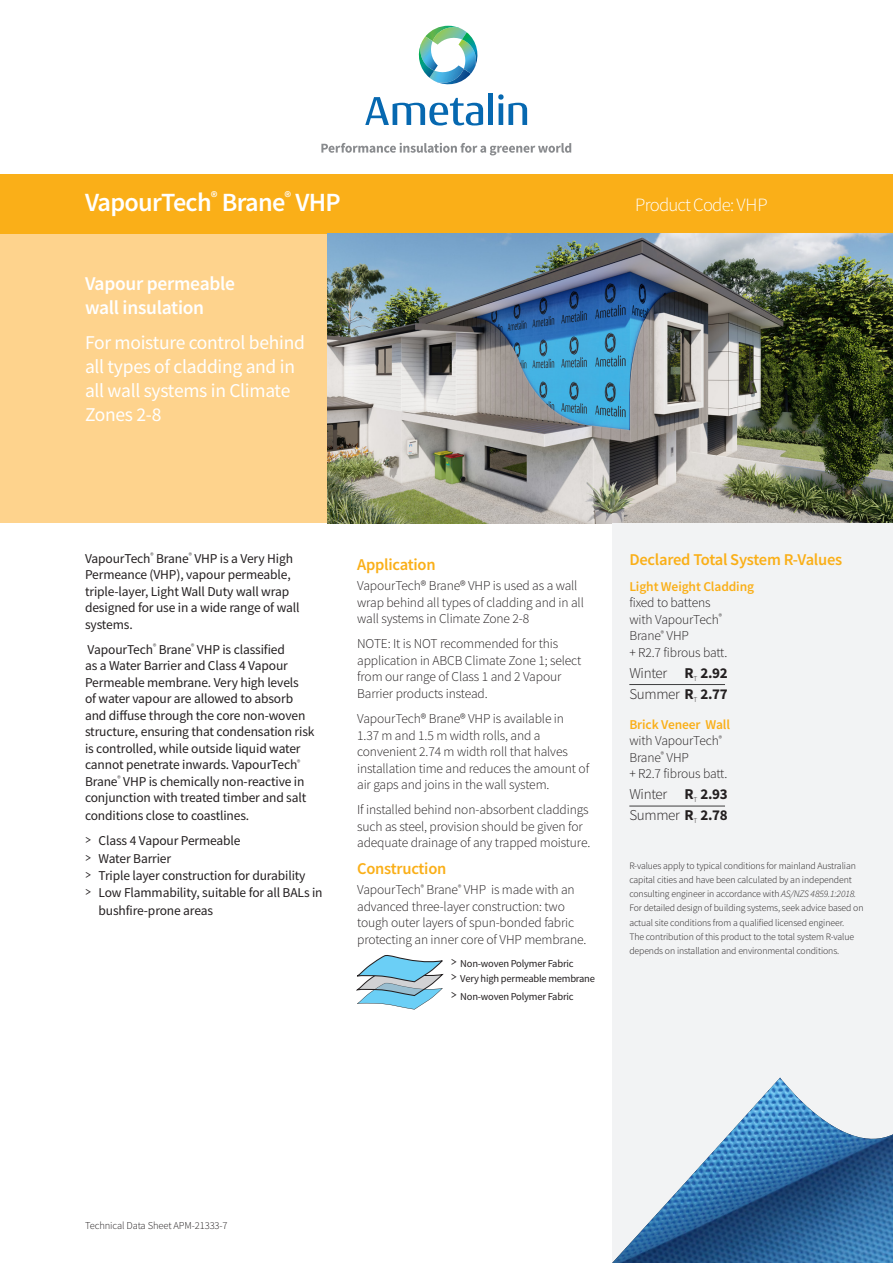
<style>
.page{position:relative;width:893px;height:1263px;background:#fff}
.page>*{position:absolute;margin:0;border:0;box-sizing:border-box;transform-origin:0 0}
.t1{font:600 26.25px "Source Sans Pro";letter-spacing:-.025em;color:#fff}
.t2{font:19.65px "Myriad Pro";color:#231f20;scale:.91 1}
.t3{font:19.5px/24px "Source Sans Pro";letter-spacing:-.015em;color:#fff}
.t4{font:600 19.5px/24px "Source Sans Pro";letter-spacing:-.015em;color:#fff}
.t5{font:300 18.75px "Source Sans Pro";letter-spacing:-.04em;color:#fff}
.t6{font:600 16.5px "Source Sans Pro";letter-spacing:-.015em;color:#faaf18}
.t7{font:300 15px/21px "Source Sans Pro";letter-spacing:-.02em;color:#231f20}
.t8{font:300 13.5px/16.5px "Source Sans Pro";letter-spacing:-.01em;color:#231f20}
.t9{font:13.5px/16.5px "Source Sans Pro";letter-spacing:-.01em;color:#231f20}
.t10{font:600 13.5px "Source Sans Pro";letter-spacing:-.01em;color:#faaf18}
.t11{font:10.5px/15px "Source Sans Pro";letter-spacing:-.02em;color:#231f20}
.t12{font:300 10.5px "Source Sans Pro";letter-spacing:-.01em;color:#231f20}
.t13{font:300 9.75px/14.2px "Source Sans Pro";letter-spacing:-.01em;color:#231f20}
.s1{font-family:"Geosans";font-weight:300;font-size:19.5px}
.s2{font-weight:700}
.s3{font-weight:600;color:#faaf18}
.s4{font-style:italic}
</style>
<div class="page">
<svg style="left:365px;top:97px;width:118px;height:29px"></svg>
<div style="left:488px;top:94px;width:5px;height:31px;background:#0668b0"></div>
<svg style="left:498px;top:94px;width:29px;height:31px"></svg>
<svg style="left:418px;top:26px;width:60px;height:59px"></svg>
<svg style="left:321px;top:143px;width:250px;height:12px"></svg>
<div style="left:0;top:234px;width:327px;height:289px;background:#fed38d"></div>
<div style="left:0;top:174px;width:893px;height:60px;background:#faaf18"></div>
<svg style="left:356px;top:955px;width:87px;height:54px"></svg>
<img style="left:327px;top:234px;width:566px;height:289px">
<div style="left:612px;top:523px;width:281px;height:740px;background:#f2f3f4"></div>
<hr style="left:629px;top:684px;width:96px;height:1px;background:#3e3e3f">
<hr style="left:629px;top:806px;width:96px;height:1px;background:#3e3e3f">
<img style="left:612px;top:1078px;width:281px;height:185px">
<h1 class="t1" style="left:85px;top:185px;width:257px">VapourTech<sup>®</sup> Brane<sup>®</sup> VHP</h1>
<h3 class="t4" style="left:85px;top:271px;width:152px">Vapour permeable wall insulation</h3>
<h3 class="t3" style="left:85px;top:330px;width:221px">For moisture control behind all types of cladding and in all wall systems in Climate<br>Zones 2-8</h3>
<h3 class="t5" style="left:635px;top:193px;width:134px">Product Code: VHP</h3>
<p class="t9" style="left:85px;top:550px;width:216px">VapourTech<sup>®</sup> Brane<sup>®</sup> VHP is a Very High<br>Permeance (VHP), vapour permeable, triple-layer, Light Wall Duty wall wrap designed for use in a wide range of wall systems.</p>
<p class="t9" style="left:85px;top:641px;width:231px">VapourTech<sup>®</sup> Brane<sup>®</sup> VHP is classified<br>as a Water Barrier and Class 4 Vapour Permeable membrane. Very high levels<br>of water vapour are allowed to absorb and diffuse through the core non-woven structure, ensuring that condensation risk is controlled, while outside liquid water cannot penetrate inwards. VapourTech<sup>® </sup>Brane<sup>®</sup> VHP is chemically non-reactive in conjunction with treated timber and salt conditions close to coastlines.</p>
<p class="t9" style="left:85px;top:833px;width:157px"><span class="s1">&gt;</span> Class 4 Vapour Permeable</p>
<p class="t9" style="left:85px;top:850px;width:88px"><span class="s1">&gt;</span> Water Barrier</p>
<p class="t9" style="left:85px;top:867px;width:222px"><span class="s1">&gt;</span> Triple layer construction for durability</p>
<p class="t9" style="left:85px;top:884px;width:239px"><span class="s1">&gt;</span> Low Flammability, suitable for all BALs in</p>
<p class="t9" style="left:99px;top:902px;width:116px">bushfire-prone areas</p>
<p class="t6" style="left:357px;top:553px;width:80px">Application</p>
<p class="t8" style="left:357px;top:578px;width:228px">VapourTech® Brane® VHP is used as a wall wrap behind all types of cladding and in all wall systems in Climate Zone 2-8</p>
<p class="t8" style="left:357px;top:636px;width:226px">NOTE: It is NOT recommended for this application in ABCB Climate Zone 1; select from our range of Class 1 and 2 Vapour Barrier products instead.</p>
<p class="t8" style="left:357px;top:710px;width:234px">VapourTech® Brane® VHP is available in 1.37 m and 1.5 m width rolls, and a convenient 2.74 m width roll that halves installation time and reduces the amount of air gaps and joins in the wall system.</p>
<p class="t8" style="left:357px;top:801px;width:235px">If installed behind non-absorbent claddings such as steel, provision should be given for adequate drainage of any trapped moisture.</p>
<p class="t6" style="left:357px;top:857px;width:91px">Construction</p>
<p class="t8" style="left:357px;top:881px;width:231px">VapourTech<sup>®</sup> Brane<sup>®</sup> VHP is made with an advanced three-layer construction: two tough outer layers of spun-bonded fabric protecting an inner core of VHP membrane.</p>
<p class="t11" style="left:451px;top:956px;width:146px"><span class="s1">&gt;</span> Non-woven Polymer Fabric<br><span class="s1">&gt;</span> Very high permeable membrane</p>
<p class="t11" style="left:451px;top:989px;width:124px"><span class="s1">&gt;</span> Non-woven Polymer Fabric</p>
<h2 class="t2" style="left:357px;top:907px;width:213px">VAPOURTECH BRANE VHP</h2>
<p class="t6" style="left:629px;top:549px;width:214px">Declared Total System R-Values</p>
<p class="t10" style="left:629px;top:578px;width:126px">Light Weight Cladding</p>
<p class="t8" style="left:629px;top:595px;width:100px">fixed to battens with VapourTech<sup>®<br></sup>Brane<sup>®</sup> VHP<br>+ R2.7 fibrous batt.</p>
<p class="t7" style="left:629px;top:662px;width:100px">Winter <span class="s2">R</span><sub>T</sub> <span class="s2">2.92<br></span>Summer <span class="s2">R</span><sub>T</sub> <span class="s2">2.77</span></p>
<p class="t8" style="left:629px;top:716px;width:102px"><span class="s3">Brick Veneer Wall </span>with VapourTech<sup>®<br></sup>Brane<sup>®</sup> VHP<br>+ R2.7 fibrous batt.</p>
<p class="t7" style="left:629px;top:784px;width:100px">Winter <span class="s2">R</span><sub>T</sub> <span class="s2">2.93<br></span>Summer <span class="s2">R</span><sub>T</sub> <span class="s2">2.78</span></p>
<p class="t13" style="left:629px;top:858px;width:236px">R-values apply to typical conditions for mainland Australian capital cities and have been calculated by an independent consulting engineer in accordance with <span class="s4">AS/NZS 4859.1:2018.<br></span>For detailed design of building systems, seek advice based on actual site conditions from a qualified licensed engineer.<br>The contribution of this product to the total system R-value depends on installation and environmental conditions.</p>
<p class="t12" style="left:85px;top:1219px;width:144px">Technical Data Sheet APM-21333-7</p>
</div>
